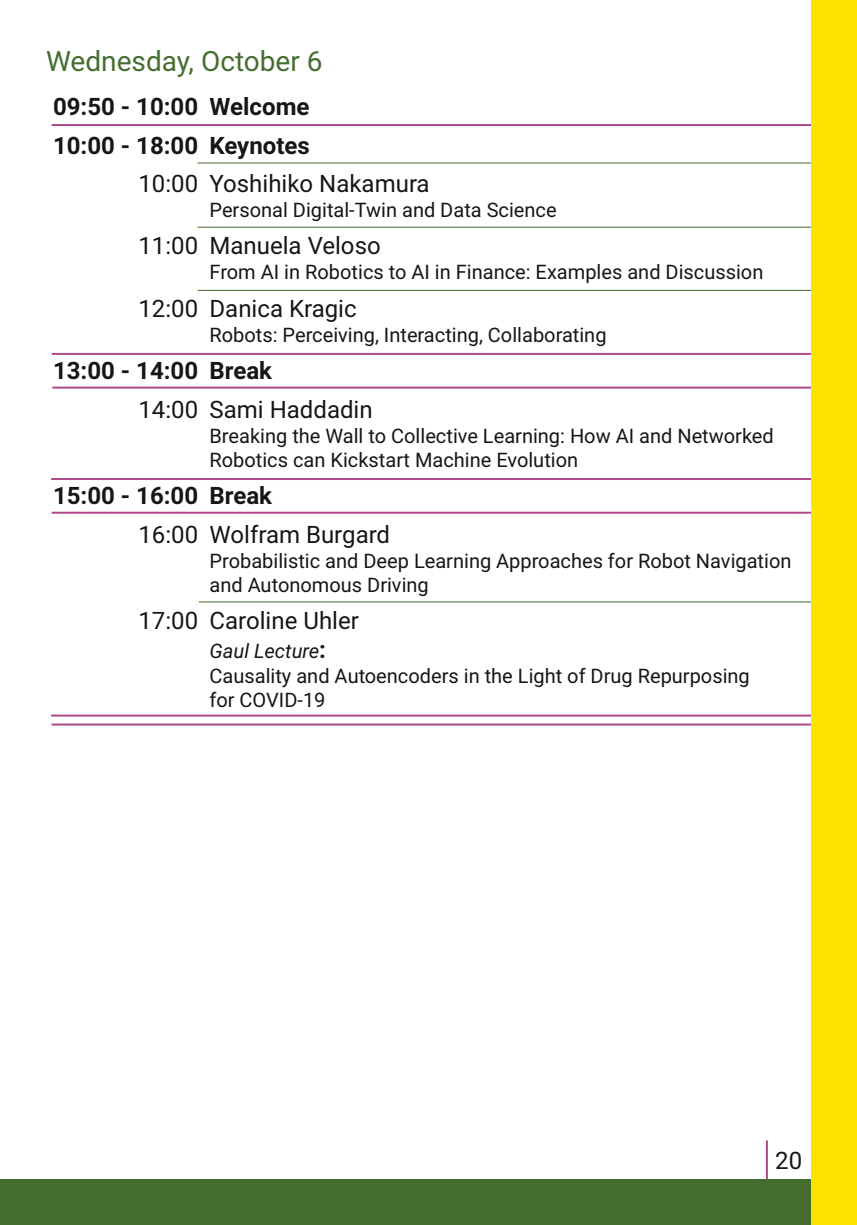
<style>
.page{position:relative;width:857px;height:1225px;background:#fff}
.page>*{position:absolute;margin:0;border:0;box-sizing:border-box;transform-origin:0 0}
.t1{font:28px "Roboto";color:#456d30}
.t2{font:24px "Roboto";color:#151616}
.t3{font:700 24px/38.4px "Roboto";color:#151616}
.t4{font:20px/24px "Roboto";color:#151616}
.s1{font-style:italic}
.s2{font-weight:700;font-size:24px}
</style>
<div class="page">
<hr style="left:51px;top:723px;width:764px;height:2px;background:#ad498c">
<hr style="left:51px;top:714px;width:764px;height:2px;background:#ad498c">
<hr style="left:197px;top:162px;width:618px;height:1px;background:#456d30">
<hr style="left:199px;top:601px;width:617px;height:1px;background:#456d30">
<hr style="left:765px;top:1140px;width:2px;height:39px;background:#ad498c">
<div style="left:0;top:1179px;width:811px;height:46px;background:#456d30"></div>
<hr style="left:52px;top:124px;width:762px;height:2px;background:#ad498c">
<hr style="left:197px;top:227px;width:618px;height:1px;background:#456d30">
<hr style="left:197px;top:290px;width:618px;height:1px;background:#456d30">
<hr style="left:52px;top:386px;width:764px;height:2px;background:#ad498c">
<hr style="left:52px;top:353px;width:763px;height:2px;background:#ad498c">
<hr style="left:52px;top:512px;width:763px;height:2px;background:#ad498c">
<hr style="left:51px;top:478px;width:764px;height:2px;background:#ad498c">
<div style="left:811px;top:0;width:45px;height:1225px;background:#fce400"></div>
<h1 class="t1" style="left:46px;top:50px;width:278px">Wednesday, October 6</h1>
<p class="t3" style="left:53px;top:90px;width:147px">09:50 - 10:00<br>10:00 - 18:00</p>
<p class="t2" style="left:138px;top:174px;width:61px">10:00</p>
<p class="t2" style="left:138px;top:236px;width:61px">11:00</p>
<p class="t2" style="left:138px;top:299px;width:61px">12:00</p>
<p class="t3" style="left:53px;top:354px;width:147px">13:00 - 14:00</p>
<p class="t2" style="left:138px;top:400px;width:61px">14:00</p>
<p class="t3" style="left:53px;top:479px;width:147px">15:00 - 16:00</p>
<p class="t2" style="left:138px;top:524px;width:61px">16:00</p>
<p class="t2" style="left:138px;top:611px;width:61px">17:00</p>
<p class="t3" style="left:209px;top:90px;width:102px">Welcome<br>Keynotes</p>
<p class="t2" style="left:209px;top:174px;width:221px">Yoshihiko Nakamura</p>
<p class="t4" style="left:209px;top:200px;width:348px">Personal Digital-Twin and Data Science</p>
<p class="t2" style="left:209px;top:236px;width:173px">Manuela Veloso</p>
<p class="t4" style="left:209px;top:262px;width:555px">From AI in Robotics to AI in Finance: Examples and Discussion</p>
<p class="t2" style="left:209px;top:299px;width:149px">Danica Kragic</p>
<p class="t4" style="left:209px;top:325px;width:398px">Robots: Perceiving, Interacting, Collaborating</p>
<p class="t3" style="left:209px;top:354px;width:64px">Break</p>
<p class="t2" style="left:209px;top:400px;width:165px">Sami Haddadin</p>
<p class="t4" style="left:209px;top:426px;width:565px">Breaking the Wall to Collective Learning: How AI and Networked<br>Robotics can Kickstart Machine Evolution</p>
<p class="t3" style="left:209px;top:479px;width:64px">Break</p>
<p class="t2" style="left:209px;top:524px;width:182px">Wolfram Burgard</p>
<p class="t4" style="left:209px;top:550px;width:583px">Probabilistic and Deep Learning Approaches for Robot Navigation and Autonomous Driving</p>
<p class="t2" style="left:209px;top:611px;width:151px">Caroline Uhler</p>
<p class="t4" style="left:209px;top:640px;width:541px;line-height:24.6px"><span class="s1">Gaul Lecture</span><span class="s2">:<br></span>Causality and Autoencoders in the Light of Drug Repurposing for COVID-19</p>
<p class="t2" style="left:774px;top:1150px;width:28px">20</p>
</div>
